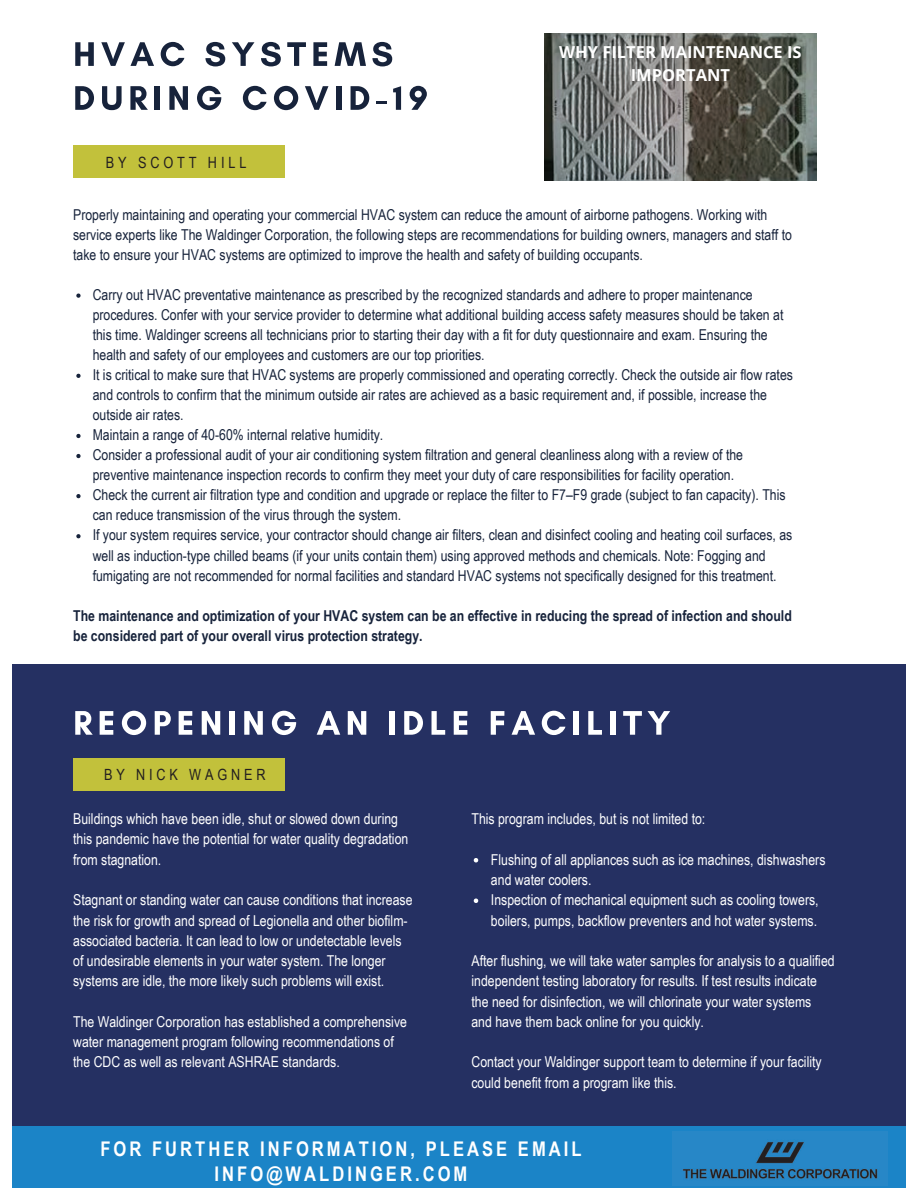
<style>
.page{position:relative;width:918px;height:1188px;background:#fff}
.page>*{position:absolute;margin:0;border:0;box-sizing:border-box;transform-origin:0 0}
.t1{font:700 20.25px/24.9px "Arial Narrow";letter-spacing:.15em;color:#fff;text-align:center}
.t2{font:700 16.5px/22.5px "Open Sans";color:#fff;text-align:center}
.t3{font:15.45px "Arial Narrow";letter-spacing:.25em;color:#231f20}
.t4{font:15px/20.1px "Arial Narrow";color:#17233b}
.t5{font:15px/20.2px "Arial Narrow";color:#fff}
.t6{font:700 15px/20.1px "Arial Narrow";color:#17233b}
</style>
<div class="page">
<div style="left:12px;top:665px;width:894px;height:523px;background:#253062"></div>
<img style="left:544px;top:33px;width:273px;height:148px">
<div style="left:73px;top:145px;width:212px;height:33px;background:#c2c13b"></div>
<svg style="left:76px;top:294px;width:5px;height:4px"></svg>
<svg style="left:76px;top:374px;width:5px;height:4px"></svg>
<svg style="left:76px;top:434px;width:5px;height:4px"></svg>
<svg style="left:76px;top:454px;width:5px;height:4px"></svg>
<svg style="left:76px;top:494px;width:5px;height:4px"></svg>
<svg style="left:76px;top:534px;width:5px;height:4px"></svg>
<svg style="left:75px;top:42px;width:19px;height:24px"></svg>
<svg style="left:101px;top:42px;width:53px;height:24px"></svg>
<svg style="left:161px;top:42px;width:23px;height:24px"></svg>
<svg style="left:205px;top:42px;width:20px;height:24px"></svg>
<svg style="left:232px;top:42px;width:22px;height:24px"></svg>
<svg style="left:261px;top:42px;width:20px;height:24px"></svg>
<svg style="left:287px;top:42px;width:19px;height:24px"></svg>
<svg style="left:313px;top:42px;width:14px;height:24px"></svg>
<svg style="left:335px;top:42px;width:31px;height:24px"></svg>
<svg style="left:372px;top:42px;width:20px;height:24px"></svg>
<svg style="left:75px;top:86px;width:19px;height:24px"></svg>
<svg style="left:102px;top:86px;width:20px;height:24px"></svg>
<svg style="left:130px;top:86px;width:18px;height:24px"></svg>
<div style="left:155px;top:86px;width:5px;height:24px;background:#17233b"></div>
<svg style="left:169px;top:86px;width:19px;height:24px"></svg>
<svg style="left:197px;top:86px;width:24px;height:24px"></svg>
<svg style="left:243px;top:86px;width:24px;height:24px"></svg>
<svg style="left:274px;top:86px;width:24px;height:24px"></svg>
<svg style="left:305px;top:86px;width:23px;height:24px"></svg>
<div style="left:336px;top:86px;width:5px;height:24px;background:#17233b"></div>
<svg style="left:351px;top:86px;width:18px;height:24px"></svg>
<svg style="left:376px;top:101px;width:11px;height:3px"></svg>
<svg style="left:393px;top:86px;width:8px;height:24px"></svg>
<svg style="left:410px;top:86px;width:17px;height:24px"></svg>
<svg style="left:75px;top:711px;width:18px;height:24px"></svg>
<svg style="left:100px;top:711px;width:13px;height:24px"></svg>
<svg style="left:122px;top:711px;width:24px;height:24px"></svg>
<svg style="left:155px;top:711px;width:16px;height:24px"></svg>
<svg style="left:179px;top:711px;width:13px;height:24px"></svg>
<svg style="left:202px;top:711px;width:18px;height:24px"></svg>
<div style="left:230px;top:711px;width:5px;height:24px;background:#fff"></div>
<svg style="left:244px;top:711px;width:19px;height:24px"></svg>
<svg style="left:272px;top:711px;width:24px;height:24px"></svg>
<svg style="left:317px;top:711px;width:23px;height:24px"></svg>
<svg style="left:348px;top:711px;width:18px;height:24px"></svg>
<div style="left:390px;top:711px;width:5px;height:24px;background:#fff"></div>
<svg style="left:404px;top:711px;width:19px;height:24px"></svg>
<svg style="left:432px;top:711px;width:13px;height:24px"></svg>
<svg style="left:454px;top:711px;width:13px;height:24px"></svg>
<svg style="left:491px;top:711px;width:13px;height:24px"></svg>
<svg style="left:512px;top:711px;width:23px;height:24px"></svg>
<svg style="left:542px;top:711px;width:24px;height:24px"></svg>
<div style="left:574px;top:711px;width:5px;height:24px;background:#fff"></div>
<svg style="left:588px;top:711px;width:14px;height:24px"></svg>
<div style="left:610px;top:711px;width:6px;height:24px;background:#fff"></div>
<svg style="left:623px;top:711px;width:19px;height:24px"></svg>
<svg style="left:648px;top:711px;width:22px;height:24px"></svg>
<svg style="left:474px;top:858px;width:4px;height:4px"></svg>
<svg style="left:474px;top:899px;width:4px;height:4px"></svg>
<div style="left:73px;top:758px;width:212px;height:33px;background:#c2c13b"></div>
<div style="left:12px;top:1127px;width:894px;height:61px;background:#1b84c7"></div>
<img style="left:672px;top:1132px;width:215px;height:54px">
<p class="t3" style="left:106px;top:153px;width:142px">BY SCOTT HILL</p>
<p class="t2" style="left:559px;top:41px;width:244px">WHY FILTER MAINTENANCE IS<br>IMPORTANT</p>
<p class="t4" style="left:73px;top:204px;width:720px">Properly maintaining and operating your commercial HVAC system can reduce the amount of airborne pathogens. Working with service experts like The Waldinger Corporation, the following steps are recommendations for building owners, managers and staff to take to ensure your HVAC systems are optimized to improve the health and safety of building occupants.</p>
<p class="t4" style="left:93px;top:284px;width:702px">Carry out HVAC preventative maintenance as prescribed by the recognized standards and adhere to proper maintenance procedures. Confer with your service provider to determine what additional building access safety measures should be taken at this time. Waldinger screens all technicians prior to starting their day with a fit for duty questionnaire and exam. Ensuring the health and safety of our employees and customers are our top priorities.<br>It is critical to make sure that HVAC systems are properly commissioned and operating correctly. Check the outside air flow rates and controls to confirm that the minimum outside air rates are achieved as a basic requirement and, if possible, increase the outside air rates.<br>Maintain a range of 40-60% internal relative humidity.<br>Consider a professional audit of your air conditioning system filtration and general cleanliness along with a review of the preventive maintenance inspection records to confirm they meet your duty of care responsibilities for facility operation.<br>Check the current air filtration type and condition and upgrade or replace the filter to F7–F9 grade (subject to fan capacity). This can reduce transmission of the virus through the system.<br>If your system requires service, your contractor should change air filters, clean and disinfect cooling and heating coil surfaces, as well as induction-type chilled beams (if your units contain them) using approved methods and chemicals. Note: Fogging and fumigating are not recommended for normal facilities and standard HVAC systems not specifically designed for this treatment.</p>
<p class="t6" style="left:73px;top:605px;width:720px">The maintenance and optimization of your HVAC system can be an effective in reducing the spread of infection and should be considered part of your overall virus protection strategy.</p>
<p class="t3" style="left:104px;top:765px;width:163px">BY NICK WAGNER</p>
<p class="t5" style="left:73px;top:809px;width:337px">Buildings which have been idle, shut or slowed down during this pandemic have the potential for water quality degradation from stagnation.</p>
<p class="t5" style="left:73px;top:890px;width:341px">Stagnant or standing water can cause conditions that increase the risk for growth and spread of Legionella and other biofilm&shy;associated bacteria. It can lead to low or undetectable levels of undesirable elements in your water system. The longer systems are idle, the more likely such problems will exist.</p>
<p class="t5" style="left:73px;top:1011px;width:335px">The Waldinger Corporation has established a comprehensive water management program following recommendations of the CDC as well as relevant ASHRAE standards.</p>
<p class="t5" style="left:471px;top:809px;width:235px">This program includes, but is not limited to:</p>
<p class="t5" style="left:491px;top:849px;width:336px">Flushing of all appliances such as ice machines, dishwashers and water coolers.<br>Inspection of mechanical equipment such as cooling towers, boilers, pumps, backflow preventers and hot water systems.</p>
<p class="t5" style="left:471px;top:951px;width:365px">After flushing, we will take water samples for analysis to a qualified independent testing laboratory for results. If test results indicate the need for disinfection, we will chlorinate your water systems and have them back online for you quickly.</p>
<p class="t5" style="left:471px;top:1052px;width:352px">Contact your Waldinger support team to determine if your facility could benefit from a program like this.</p>
<h1 class="t1" style="left:100px;top:1136px;width:483px">FOR FURTHER INFORMATION, PLEASE EMAIL<br>INFO@WALDINGER.COM</h1>
</div>
